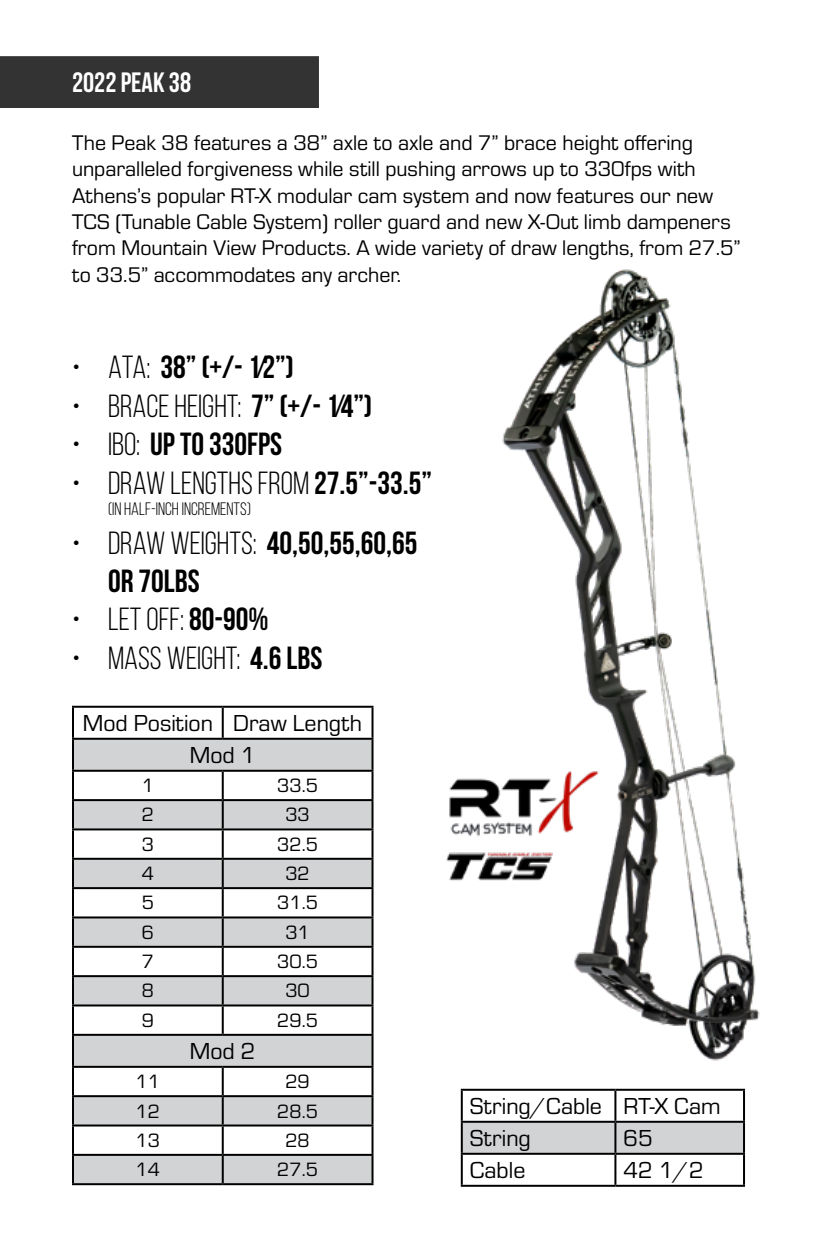
<style>
.page{position:relative;width:828px;height:1260px;background:#fff}
.page>*{position:absolute;margin:0;border:0;box-sizing:border-box;transform-origin:0 0}
.t1{font:32px "Bebas Neue";color:#000}
.t2{font:32px/38.4px "Bebas Neue";color:#000}
.t3{font:28px "Bebas Neue";color:#fff}
.t4{font:24px/32px "Eurostile";color:#000}
.t5{font:22px/26.4px "Eurostile";color:#000}
.t6{font:20px "Eurostile";color:#000}
.t7{font:18px "Bebas Neue";color:#000}
.s1{font-style:inherit}
</style>
<div class="page">
<div style="left:1px;top:57px;width:317px;height:50px;background:#333"></div>
<div style="left:0;top:56px;width:319px;height:52px;border:2px solid #000"></div>
<div style="left:463px;top:1123px;width:280px;height:30px;background:#d1d3d4"></div>
<hr style="left:461px;top:1089px;width:154px;height:2px;background:#000">
<hr style="left:461px;top:1091px;width:2px;height:30px;background:#000">
<hr style="left:615px;top:1089px;width:130px;height:2px;background:#000">
<hr style="left:614px;top:1091px;width:2px;height:30px;background:#000">
<hr style="left:743px;top:1091px;width:2px;height:30px;background:#000">
<hr style="left:461px;top:1121px;width:154px;height:2px;background:#000">
<hr style="left:461px;top:1123px;width:2px;height:30px;background:#000">
<hr style="left:615px;top:1121px;width:130px;height:2px;background:#000">
<hr style="left:614px;top:1123px;width:2px;height:30px;background:#000">
<hr style="left:743px;top:1123px;width:2px;height:30px;background:#000">
<hr style="left:461px;top:1153px;width:154px;height:2px;background:#000">
<hr style="left:461px;top:1155px;width:2px;height:30px;background:#000">
<hr style="left:615px;top:1153px;width:130px;height:2px;background:#000">
<hr style="left:614px;top:1155px;width:2px;height:30px;background:#000">
<hr style="left:743px;top:1155px;width:2px;height:30px;background:#000">
<hr style="left:461px;top:1185px;width:154px;height:2px;background:#000">
<hr style="left:615px;top:1185px;width:130px;height:2px;background:#000">
<img style="left:502px;top:269px;width:258px;height:792px">
<svg style="left:74px;top:740px;width:298px;height:443px;fill:#d1d3d4"></svg>
<hr style="left:72px;top:706px;width:151px;height:2px;background:#000">
<hr style="left:72px;top:708px;width:2px;height:30px;background:#000">
<hr style="left:223px;top:706px;width:151px;height:2px;background:#000">
<hr style="left:222px;top:708px;width:2px;height:30px;background:#000">
<hr style="left:372px;top:708px;width:2px;height:30px;background:#000">
<hr style="left:72px;top:738px;width:151px;height:2px;background:#000">
<hr style="left:72px;top:740px;width:2px;height:30px;background:#000">
<hr style="left:223px;top:738px;width:151px;height:2px;background:#000">
<hr style="left:372px;top:740px;width:2px;height:30px;background:#000">
<hr style="left:72px;top:770px;width:151px;height:2px;background:#000">
<hr style="left:72px;top:772px;width:2px;height:27px;background:#000">
<hr style="left:223px;top:770px;width:151px;height:2px;background:#000">
<hr style="left:222px;top:772px;width:2px;height:27px;background:#000">
<hr style="left:372px;top:772px;width:2px;height:27px;background:#000">
<hr style="left:72px;top:799px;width:151px;height:2px;background:#000">
<hr style="left:72px;top:801px;width:2px;height:27px;background:#000">
<hr style="left:223px;top:799px;width:151px;height:2px;background:#000">
<hr style="left:222px;top:801px;width:2px;height:27px;background:#000">
<hr style="left:372px;top:801px;width:2px;height:27px;background:#000">
<hr style="left:72px;top:828px;width:151px;height:2px;background:#000">
<hr style="left:72px;top:830px;width:2px;height:28px;background:#000">
<hr style="left:223px;top:828px;width:151px;height:2px;background:#000">
<hr style="left:222px;top:830px;width:2px;height:28px;background:#000">
<hr style="left:372px;top:830px;width:2px;height:28px;background:#000">
<hr style="left:72px;top:858px;width:151px;height:2px;background:#000">
<hr style="left:72px;top:860px;width:2px;height:27px;background:#000">
<hr style="left:223px;top:858px;width:151px;height:2px;background:#000">
<hr style="left:222px;top:860px;width:2px;height:27px;background:#000">
<hr style="left:372px;top:860px;width:2px;height:27px;background:#000">
<hr style="left:72px;top:887px;width:151px;height:2px;background:#000">
<hr style="left:72px;top:889px;width:2px;height:27px;background:#000">
<hr style="left:223px;top:887px;width:151px;height:2px;background:#000">
<hr style="left:222px;top:889px;width:2px;height:27px;background:#000">
<hr style="left:372px;top:889px;width:2px;height:27px;background:#000">
<hr style="left:72px;top:916px;width:151px;height:2px;background:#000">
<hr style="left:72px;top:918px;width:2px;height:28px;background:#000">
<hr style="left:223px;top:916px;width:151px;height:2px;background:#000">
<hr style="left:222px;top:918px;width:2px;height:28px;background:#000">
<hr style="left:372px;top:918px;width:2px;height:28px;background:#000">
<hr style="left:72px;top:946px;width:151px;height:2px;background:#000">
<hr style="left:72px;top:948px;width:2px;height:27px;background:#000">
<hr style="left:223px;top:946px;width:151px;height:2px;background:#000">
<hr style="left:222px;top:948px;width:2px;height:27px;background:#000">
<hr style="left:372px;top:948px;width:2px;height:27px;background:#000">
<hr style="left:72px;top:975px;width:151px;height:2px;background:#000">
<hr style="left:72px;top:977px;width:2px;height:27px;background:#000">
<hr style="left:223px;top:975px;width:151px;height:2px;background:#000">
<hr style="left:222px;top:977px;width:2px;height:27px;background:#000">
<hr style="left:372px;top:977px;width:2px;height:27px;background:#000">
<hr style="left:72px;top:1036px;width:2px;height:30px;background:#000">
<hr style="left:372px;top:1036px;width:2px;height:30px;background:#000">
<hr style="left:72px;top:1066px;width:151px;height:2px;background:#000">
<hr style="left:72px;top:1068px;width:2px;height:27px;background:#000">
<hr style="left:223px;top:1066px;width:151px;height:2px;background:#000">
<hr style="left:222px;top:1068px;width:2px;height:27px;background:#000">
<hr style="left:372px;top:1068px;width:2px;height:27px;background:#000">
<hr style="left:72px;top:1095px;width:151px;height:2px;background:#000">
<hr style="left:72px;top:1097px;width:2px;height:28px;background:#000">
<hr style="left:223px;top:1095px;width:151px;height:2px;background:#000">
<hr style="left:222px;top:1097px;width:2px;height:28px;background:#000">
<hr style="left:372px;top:1097px;width:2px;height:28px;background:#000">
<hr style="left:72px;top:1125px;width:151px;height:2px;background:#000">
<hr style="left:72px;top:1127px;width:2px;height:27px;background:#000">
<hr style="left:223px;top:1125px;width:151px;height:2px;background:#000">
<hr style="left:222px;top:1127px;width:2px;height:27px;background:#000">
<hr style="left:372px;top:1127px;width:2px;height:27px;background:#000">
<hr style="left:72px;top:1154px;width:151px;height:2px;background:#000">
<hr style="left:72px;top:1156px;width:2px;height:27px;background:#000">
<hr style="left:223px;top:1154px;width:151px;height:2px;background:#000">
<hr style="left:222px;top:1156px;width:2px;height:27px;background:#000">
<hr style="left:372px;top:1156px;width:2px;height:27px;background:#000">
<hr style="left:72px;top:1183px;width:151px;height:2px;background:#000">
<hr style="left:223px;top:1183px;width:151px;height:2px;background:#000">
<hr style="left:72px;top:1004px;width:151px;height:2px;background:#000">
<hr style="left:72px;top:1006px;width:2px;height:28px;background:#000">
<hr style="left:223px;top:1004px;width:151px;height:2px;background:#000">
<hr style="left:222px;top:1006px;width:2px;height:28px;background:#000">
<hr style="left:72px;top:1034px;width:151px;height:2px;background:#000">
<hr style="left:372px;top:1006px;width:2px;height:28px;background:#000">
<hr style="left:223px;top:1034px;width:151px;height:2px;background:#000">
<img style="left:449px;top:768px;width:153px;height:69px">
<img style="left:446px;top:824px;width:139px;height:76px">
<p class="t3" style="left:72px;top:67px;width:121px">2022 PEAK 38</p>
<p class="t5" style="left:72px;top:128px;width:670px">The Peak 38 features a 38” axle to axle and 7” brace height offering unparalleled forgiveness while still pushing arrows up to 330fps with Athens’s popular RT-X modular cam system and now features our new TCS (Tunable Cable System) roller guard and new X-Out limb dampeners from Mountain View Products. A wide variety of draw lengths, from 27.5” to 33.5” accommodates any archer.</p>
<h1 class="t2" style="left:72px;top:348px;width:223px"><span class="s1">• ATA:</span> 38” (+/- 1⁄2”)</h1>
<h1 class="t1" style="left:72px;top:389px;width:302px">• BRACE HEIGHT: <span class="s1">7” (+/- 1⁄4”)</span></h1>
<h1 class="t2" style="left:72px;top:425px;width:212px"><span class="s1">• IBO:</span> UP TO 330FPS</h1>
<h1 class="t1" style="left:72px;top:466px;width:362px">• DRAW LENGTHS FROM <span class="s1">27.5”-33.5”</span></h1>
<p class="t7" style="left:108px;top:499px;width:144px">(IN HALF-INCH INCREMENTS)</p>
<h1 class="t2" style="left:108px;top:523px;width:311px;text-indent:-36px"><span class="s1">• DRAW WEIGHTS:</span> 40,50,55,60,65<br>OR 70LBS</h1>
<h1 class="t1" style="left:72px;top:602px;width:198px">• LET OFF: <span class="s1">80-90%</span></h1>
<h1 class="t1" style="left:72px;top:641px;width:252px">• MASS WEIGHT: <span class="s1">4.6 LBS</span></h1>
<p class="t4" style="left:83px;top:706px;width:281px;text-align:center">Mod Position Draw Length<br>Mod 1</p>
<p class="t6" style="left:142px;top:772px;width:14px">1</p>
<p class="t6" style="left:277px;top:772px;width:42px">33.5</p>
<p class="t6" style="left:142px;top:801px;width:14px">2</p>
<p class="t6" style="left:285px;top:801px;width:26px">33</p>
<p class="t6" style="left:142px;top:831px;width:14px">3</p>
<p class="t6" style="left:277px;top:831px;width:42px">32.5</p>
<p class="t6" style="left:142px;top:860px;width:14px">4</p>
<p class="t6" style="left:285px;top:860px;width:26px">32</p>
<p class="t6" style="left:142px;top:889px;width:14px">5</p>
<p class="t6" style="left:277px;top:889px;width:42px">31.5</p>
<p class="t6" style="left:142px;top:919px;width:14px">6</p>
<p class="t6" style="left:285px;top:919px;width:26px">31</p>
<p class="t6" style="left:142px;top:948px;width:14px">7</p>
<p class="t6" style="left:277px;top:948px;width:42px">30.5</p>
<p class="t6" style="left:142px;top:977px;width:14px">8</p>
<p class="t6" style="left:285px;top:977px;width:26px">30</p>
<p class="t6" style="left:142px;top:1007px;width:14px">9</p>
<p class="t6" style="left:277px;top:1007px;width:42px">29.5</p>
<p class="t4" style="left:190px;top:1034px;width:67px">Mod 2</p>
<p class="t6" style="left:136px;top:1068px;width:26px">11</p>
<p class="t6" style="left:285px;top:1068px;width:26px">29</p>
<p class="t6" style="left:136px;top:1097px;width:26px">12</p>
<p class="t6" style="left:277px;top:1097px;width:42px">28.5</p>
<p class="t6" style="left:136px;top:1127px;width:26px">13</p>
<p class="t6" style="left:285px;top:1127px;width:26px">28</p>
<p class="t6" style="left:136px;top:1156px;width:26px">14</p>
<p class="t6" style="left:277px;top:1156px;width:42px">27.5</p>
<p class="t4" style="left:470px;top:1089px;width:252px">String/Cable RT-X Cam<br>String</p>
<p class="t4" style="left:623px;top:1121px;width:31px">65</p>
<p class="t4" style="left:470px;top:1153px;width:57px">Cable</p>
<p class="t4" style="left:623px;top:1153px;width:82px">42 1/2</p>
</div>
